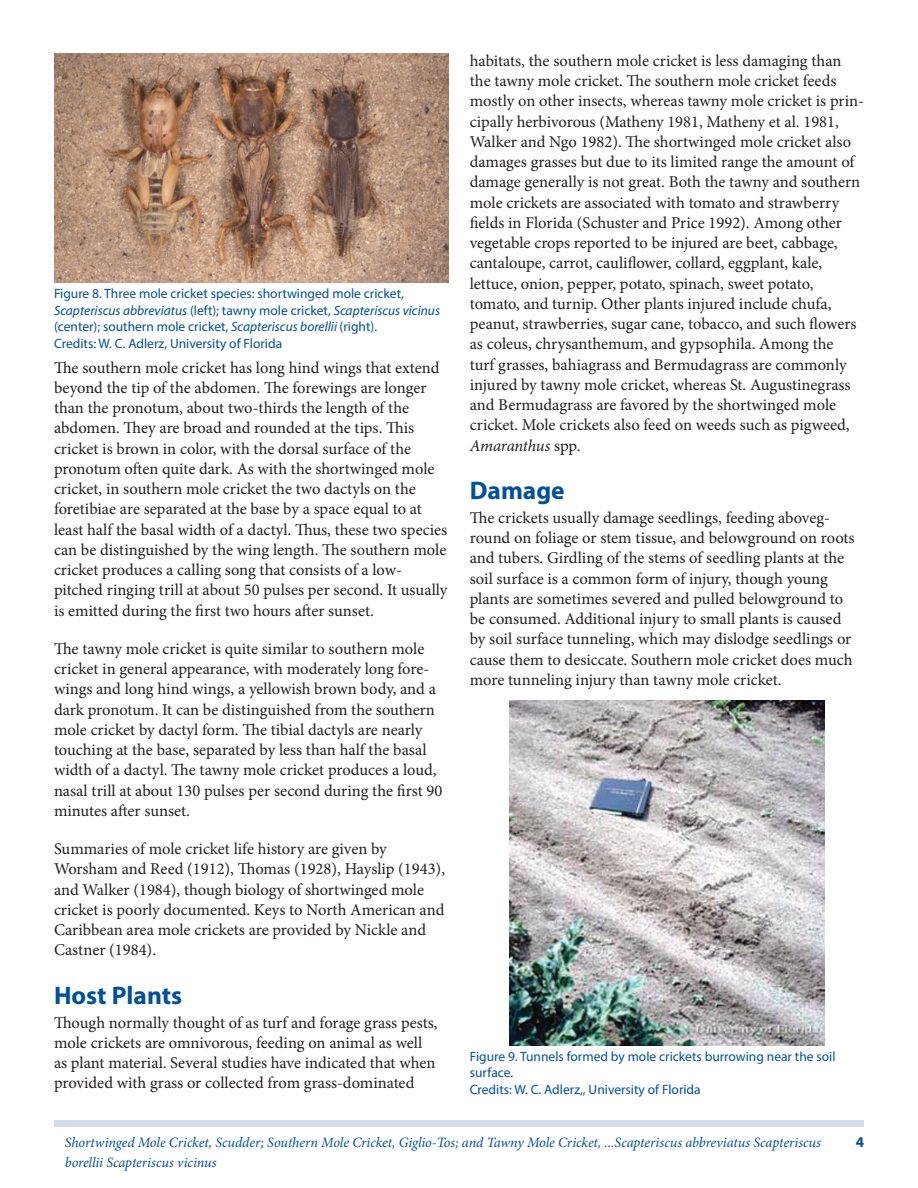
<style>
.page{position:relative;width:918px;height:1188px;background:#fff}
.page>*{position:absolute;margin:0;border:0;box-sizing:border-box;transform-origin:0 0}
.SectionHeading0{font:700 25.5px "Myriad Pro";color:#01519a}
.Paragraph{font:16.5px/20.2px "Minion Pro";color:#231f20}
.t1{font:700 15px "Myriad Pro";color:#01519a}
.RunningTitleItalics{font:italic 14.25px "Minion Pro";letter-spacing:-.005em;color:#01519a}
.FigureCaption{font:13.5px/16.5px "Myriad Pro";color:#01519a}
.s1{font-style:italic}
</style>
<div class="page">
<div style="left:54px;top:1120px;width:810px;height:7px;background:#d0deeb"></div>
<img style="left:54px;top:54px;width:394px;height:229px">
<img style="left:509px;top:700px;width:316px;height:345px">
<p class="FigureCaption" style="left:54px;top:285px;width:388px">Figure 8. Three mole cricket species: shortwinged mole cricket,<br><span class="s1">Scapteriscus abbreviatus</span> (left); tawny mole cricket, <span class="s1">Scapteriscus vicinus </span>(center); southern mole cricket, <span class="s1">Scapteriscus borellii</span> (right).</p>
<p class="FigureCaption" style="left:54px;top:335px;width:230px">Credits: W. C. Adlerz, University of Florida</p>
<p class="Paragraph" style="left:54px;top:357px;width:395px">The southern mole cricket has long hind wings that extend beyond the tip of the abdomen. The forewings are longer than the pronotum, about two-thirds the length of the abdomen. They are broad and rounded at the tips. This cricket is brown in color, with the dorsal surface of the pronotum often quite dark. As with the shortwinged mole cricket, in southern mole cricket the two dactyls on the foretibiae are separated at the base by a space equal to at least half the basal width of a dactyl. Thus, these two species can be distinguished by the wing length. The southern mole cricket produces a calling song that consists of a low&shy;pitched ringing trill at about 50 pulses per second. It usually is emitted during the first two hours after sunset.</p>
<p class="Paragraph" style="left:54px;top:639px;width:390px">The tawny mole cricket is quite similar to southern mole cricket in general appearance, with moderately long fore&shy;wings and long hind wings, a yellowish brown body, and a dark pronotum. It can be distinguished from the southern mole cricket by dactyl form. The tibial dactyls are nearly touching at the base, separated by less than half the basal width of a dactyl. The tawny mole cricket produces a loud, nasal trill at about 130 pulses per second during the first 90 minutes after sunset.</p>
<p class="Paragraph" style="left:54px;top:839px;width:393px">Summaries of mole cricket life history are given by Worsham and Reed (1912), Thomas (1928), Hayslip (1943), and Walker (1984), though biology of shortwinged mole cricket is poorly documented. Keys to North American and Caribbean area mole crickets are provided by Nickle and Castner (1984).</p>
<p class="SectionHeading0" style="left:54px;top:979px;width:130px">Host Plants</p>
<p class="Paragraph" style="left:54px;top:1012px;width:385px">Though normally thought of as turf and forage grass pests, mole crickets are omnivorous, feeding on animal as well as plant material. Several studies have indicated that when provided with grass or collected from grass-dominated</p>
<p class="Paragraph" style="left:470px;top:51px;width:396px">habitats, the southern mole cricket is less damaging than the tawny mole cricket. The southern mole cricket feeds mostly on other insects, whereas tawny mole cricket is prin&shy;cipally herbivorous (Matheny 1981, Matheny et al. 1981, Walker and Ngo 1982). The shortwinged mole cricket also damages grasses but due to its limited range the amount of damage generally is not great. Both the tawny and southern mole crickets are associated with tomato and strawberry fields in Florida (Schuster and Price 1992). Among other vegetable crops reported to be injured are beet, cabbage, cantaloupe, carrot, cauliflower, collard, eggplant, kale, lettuce, onion, pepper, potato, spinach, sweet potato, tomato, and turnip. Other plants injured include chufa, peanut, strawberries, sugar cane, tobacco, and such flowers as coleus, chrysanthemum, and gypsophila. Among the<br>turf grasses, bahiagrass and Bermudagrass are commonly injured by tawny mole cricket, whereas St. Augustinegrass and Bermudagrass are favored by the shortwinged mole cricket. Mole crickets also feed on weeds such as pigweed, <span class="s1">Amaranthus</span> spp.</p>
<p class="SectionHeading0" style="left:470px;top:474px;width:96px">Damage</p>
<p class="Paragraph" style="left:470px;top:508px;width:386px">The crickets usually damage seedlings, feeding aboveg&shy;round on foliage or stem tissue, and belowground on roots and tubers. Girdling of the stems of seedling plants at the soil surface is a common form of injury, though young plants are sometimes severed and pulled belowground to be consumed. Additional injury to small plants is caused by soil surface tunneling, which may dislodge seedlings or cause them to desiccate. Southern mole cricket does much more tunneling injury than tawny mole cricket.</p>
<p class="FigureCaption" style="left:470px;top:1048px;width:367px">Figure 9. Tunnels formed by mole crickets burrowing near the soil surface.</p>
<p class="FigureCaption" style="left:470px;top:1081px;width:232px">Credits: W. C. Adlerz,, University of Florida</p>
<p class="RunningTitleItalics" style="left:65px;top:1133px;width:758px">Shortwinged Mole Cricket, Scudder; Southern Mole Cricket, Giglio-Tos; and Tawny Mole Cricket, ...Scapteriscus abbreviatus Scapteriscus</p>
<p class="t1" style="left:856px;top:1133px;width:10px">4</p>
<p class="RunningTitleItalics" style="left:65px;top:1153px;width:153px">borellii Scapteriscus vicinus</p>
</div>
